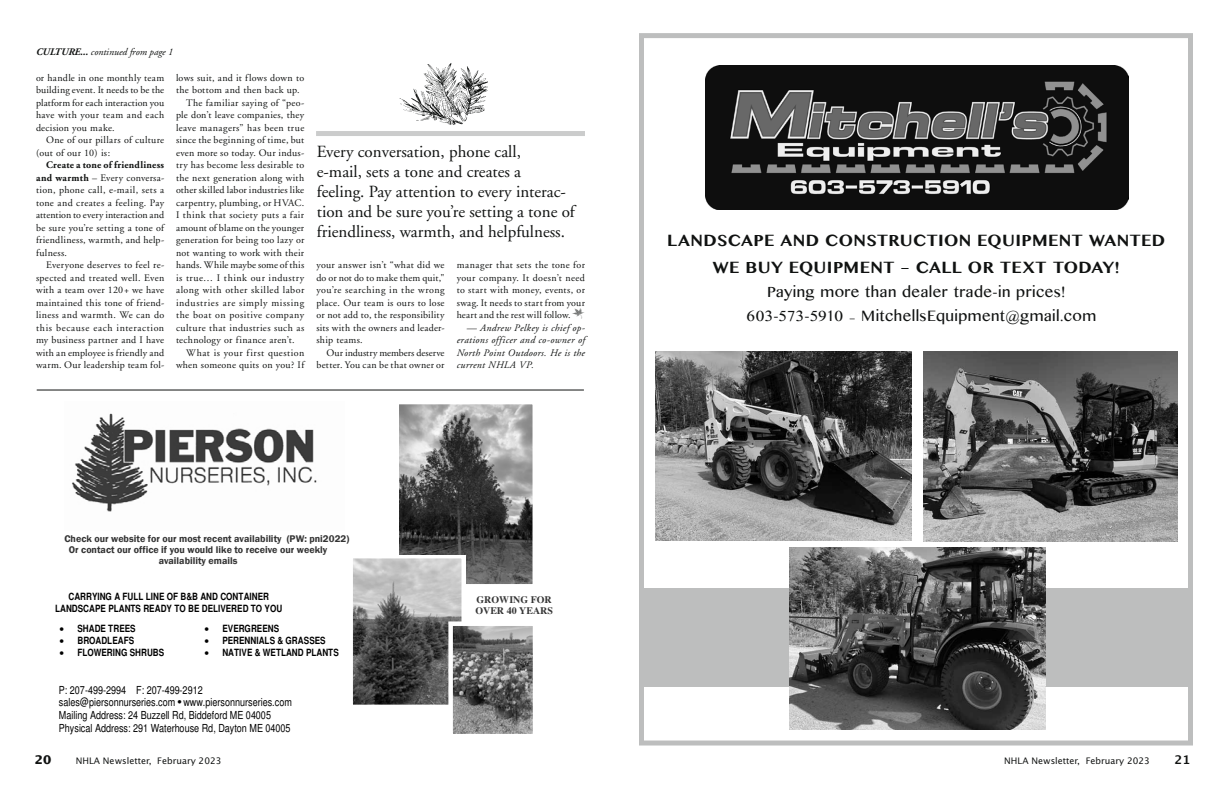
<style>
.page{position:relative;width:1224px;height:792px;background:#fff}
.page>*{position:absolute;margin:0;border:0;box-sizing:border-box;transform-origin:0 0}
.t1{font:17px/20px "Adobe Garamond";color:#101211}
.t2{font:700 16px/27px "Myanmar MN";letter-spacing:.015em;color:#101211;text-align:center}
.t3{font:15px/24px "Myanmar MN";letter-spacing:.025em;color:#101211}
.t4{font:condensed 11px/12.6px "Helvetica";color:#000}
.t5{font:10px/12.5px "Adobe Garamond";letter-spacing:.03em;color:#101211;text-align:justify}
.t6{font:700 condensed 10px/11.4px "Helvetica";color:#000;text-align:center}
.t7{font:10px "Franklin Gothic Demi";color:#343434}
.t8{font:italic 10px/12.5px "Adobe Garamond";letter-spacing:.025em;color:#101211;text-align:justify}
.t9{font:10px "Adobe Garamond";letter-spacing:.055em;color:#101211}
.t10{font:italic 10px "Adobe Garamond";color:#101211}
.t11{font:10px "Adobe Garamond";letter-spacing:.05em;color:#101211}
.t12{font:10px "Adobe Garamond";letter-spacing:.065em;color:#101211}
.t13{font:10px "Adobe Garamond";letter-spacing:.01em;color:#101211}
.t14{font:700 10px/11.4px "Times";color:#353535}
.t15{font:9px "Lucida Sans";color:#101211}
.s1{font-weight:700}
.s2{font-family:"Acme Green Garden";font-size:11.2px;color:#696b6a}
.s3{font-family:"Adobe Garamond";font-weight:600;font-size:10px}
.s4{font-weight:700;font-size:12px}
.s5{font-size:10px;color:#fff}
.s6{font-family:"Lucida Grande";font-weight:700;font-size:12px}
</style>
<div class="page">
<div style="left:316px;top:131px;width:269px;height:5px;background:#cbcccc"></div>
<img style="left:924px;top:351px;width:253px;height:190px">
<div style="left:643px;top:588px;width:546px;height:99px;background:#bdbebe"></div>
<img style="left:790px;top:548px;width:255px;height:182px">
<img style="left:656px;top:351px;width:256px;height:190px">
<div style="left:639px;top:33px;width:554px;height:713px;border:5px solid #bdbebe"></div>
<img style="left:706px;top:66px;width:422px;height:144px">
<img style="left:72px;top:413px;width:245px;height:99px">
<img style="left:400px;top:405px;width:132px;height:179px">
<div style="left:395px;top:400px;width:142px;height:189px;border:4px solid #fff"></div>
<svg style="left:352px;top:555px;width:113px;height:150px;background:#808080"></svg>
<img style="left:453px;top:626px;width:79px;height:107px">
<div style="left:448px;top:621px;width:89px;height:117px;border:4px solid #fff"></div>
<hr style="left:37px;top:390px;width:547px;height:1px;background:#101211">
<img style="left:399px;top:63px;width:88px;height:62px">
<p class="t10" style="left:36px;top:47px;width:139px"><span class="s1">CULTURE...</span> continued from page 1</p>
<p class="t5" style="left:36px;top:71px;width:130px">or handle in one monthly team building event. It needs to be the platform for each interaction you have with your team and each decision you make.</p>
<p class="t5" style="left:36px;top:134px;width:130px;text-indent:10px">One of our pillars of culture (out of our 10) is:</p>
<p class="t5" style="left:36px;top:159px;width:130px;text-indent:10px"><span class="s1">Create a tone of friendliness and warmth</span> – Every conversa&shy;tion, phone call, e-mail, sets a tone and creates a feeling. Pay attention to every interaction and be sure you’re setting a tone of friendliness, warmth, and help&shy;fulness.</p>
<p class="t5" style="left:36px;top:259px;width:130px;text-indent:10px">Everyone deserves to feel re&shy;spected and treated well. Even with a team over 120+ we have maintained this tone of friend&shy;liness and warmth. We can do this because each interaction my business partner and I have with an employee is friendly and warm. Our leadership team fol-</p>
<p class="t5" style="left:176px;top:71px;width:130px">lows suit, and it flows down to</p>
<p class="t5" style="left:176px;top:84px;width:125px">the bottom and then back up.</p>
<p class="t5" style="left:186px;top:96px;width:120px">The familiar saying of “peo-</p>
<p class="t5" style="left:176px;top:109px;width:130px">ple don’t leave companies, they</p>
<p class="t5" style="left:176px;top:121px;width:130px">leave managers” has been true</p>
<p class="t5" style="left:176px;top:134px;width:130px">since the beginning of time, but</p>
<p class="t5" style="left:176px;top:146px;width:130px">even more so today. Our indus-</p>
<p class="t5" style="left:176px;top:159px;width:130px">try has become less desirable to</p>
<p class="t5" style="left:176px;top:171px;width:130px">the next generation along with</p>
<p class="t5" style="left:176px;top:184px;width:130px">other skilled labor industries like</p>
<p class="t5" style="left:176px;top:196px;width:130px">carpentry, plumbing, or HVAC.</p>
<p class="t5" style="left:176px;top:209px;width:130px">I think that society puts a fair</p>
<p class="t13" style="left:176px;top:222px;width:130px">amount of blame on the younger</p>
<p class="t5" style="left:176px;top:234px;width:130px">generation for being too lazy or</p>
<p class="t5" style="left:176px;top:246px;width:130px">not wanting to work with their</p>
<p class="t5" style="left:176px;top:259px;width:130px">hands. While maybe some of this</p>
<p class="t9" style="left:176px;top:272px;width:130px">is true… I think our industry</p>
<p class="t11" style="left:176px;top:285px;width:130px">along with other skilled labor</p>
<p class="t12" style="left:176px;top:297px;width:130px">industries are simply missing</p>
<p class="t5" style="left:176px;top:309px;width:130px">the boat on positive company</p>
<p class="t5" style="left:176px;top:321px;width:130px">culture that industries such as</p>
<p class="t5" style="left:176px;top:334px;width:120px">technology or finance aren’t.</p>
<p class="t9" style="left:186px;top:347px;width:120px">What is your first question</p>
<p class="t5" style="left:176px;top:359px;width:130px">when someone quits on you? If</p>
<h1 class="t1" style="left:317px;top:142px;width:260px">Every conversation, phone call,<br>e-mail, sets a tone and creates a<br>feeling. Pay attention to every interac&shy;tion and be sure you’re setting a tone of friendliness, warmth, and helpfulness.</h1>
<p class="t5" style="left:457px;top:259px;width:130px">manager that sets the tone for your company. It doesn’t need to start with money, events, or swag. It needs to start from your heart and the rest will follow. <span class="s2">r</span></p>
<p class="t8" style="left:457px;top:322px;width:130px;text-indent:10px">— Andrew Pelkey is chief op&shy;erations officer and co-owner of North Point Outdoors. He is the current NHLA VP.</p>
<p class="t5" style="left:316px;top:259px;width:130px">your answer isn’t “what did we do or not do to make them quit," you’re searching in the wrong place. Our team is ours to lose or not add to, the responsibility sits with the owners and leader&shy;ship teams.</p>
<p class="t5" style="left:316px;top:346px;width:130px;text-align:right">Our industry members deserve better. You can be that owner or</p>
<p class="t7" style="left:64px;top:532px;width:286px">Check our website for our most recent availability (PW: pni2022)</p>
<p class="t7" style="left:69px;top:544px;width:260px">Or contact our office if you would like to receive our weekly</p>
<p class="t7" style="left:159px;top:555px;width:80px">availability emails</p>
<p class="t6" style="left:55px;top:591px;width:229px">CARRYING A FULL LINE OF B&amp;B AND CONTAINER<br>LANDSCAPE PLANTS READY TO BE DELIVERED TO YOU</p>
<p class="t6" style="left:59px;top:623px;width:78px">• SHADE TREES</p>
<p class="t6" style="left:59px;top:635px;width:76px">• BROADLEAFS</p>
<p class="t6" style="left:59px;top:647px;width:106px">• FLOWERING SHRUBS</p>
<p class="t6" style="left:204px;top:622px;width:76px">• EVERGREENS</p>
<p class="t6" style="left:204px;top:635px;width:123px">• PERENNIALS &amp; GRASSES</p>
<p class="t6" style="left:204px;top:647px;width:136px">• NATIVE &amp; WETLAND PLANTS</p>
<p class="t4" style="left:59px;top:684px;width:235px">P: 207-499-2994 F: 207-499-2912 sales@piersonnurseries.com • www.piersonnurseries.com Mailing Address: 24 Buzzell Rd, Biddeford ME 04005<br>Physical Address: 291 Waterhouse Rd, Dayton ME 04005</p>
<p class="t14" style="left:475px;top:593px;width:79px">GROWING FOR<br>OVER 40 YEARS</p>
<h2 class="t2" style="left:667px;top:227px;width:500px">LANDSCAPE AND CONSTRUCTION EQUIPMENT WANTED<br>WE BUY EQUIPMENT – CALL OR TEXT TODAY!</h2>
<h3 class="t3" style="left:746px;top:280px;width:351px;text-indent:21px">Paying more than dealer trade-in prices!<br>603-573-5910 <span class="s3">–</span> MitchellsEquipment@gmail.com</h3>
<p class="t15" style="left:35px;top:756px;width:188px"><span class="s4">20</span><span class="s5">xxxx</span>NHLA Newsletter, February 2023</p>
<p class="t15" style="left:1004px;top:756px;width:187px">NHLA Newsletter, February 2023<span class="s5">xxxx</span><span class="s6">21</span></p>
</div>
